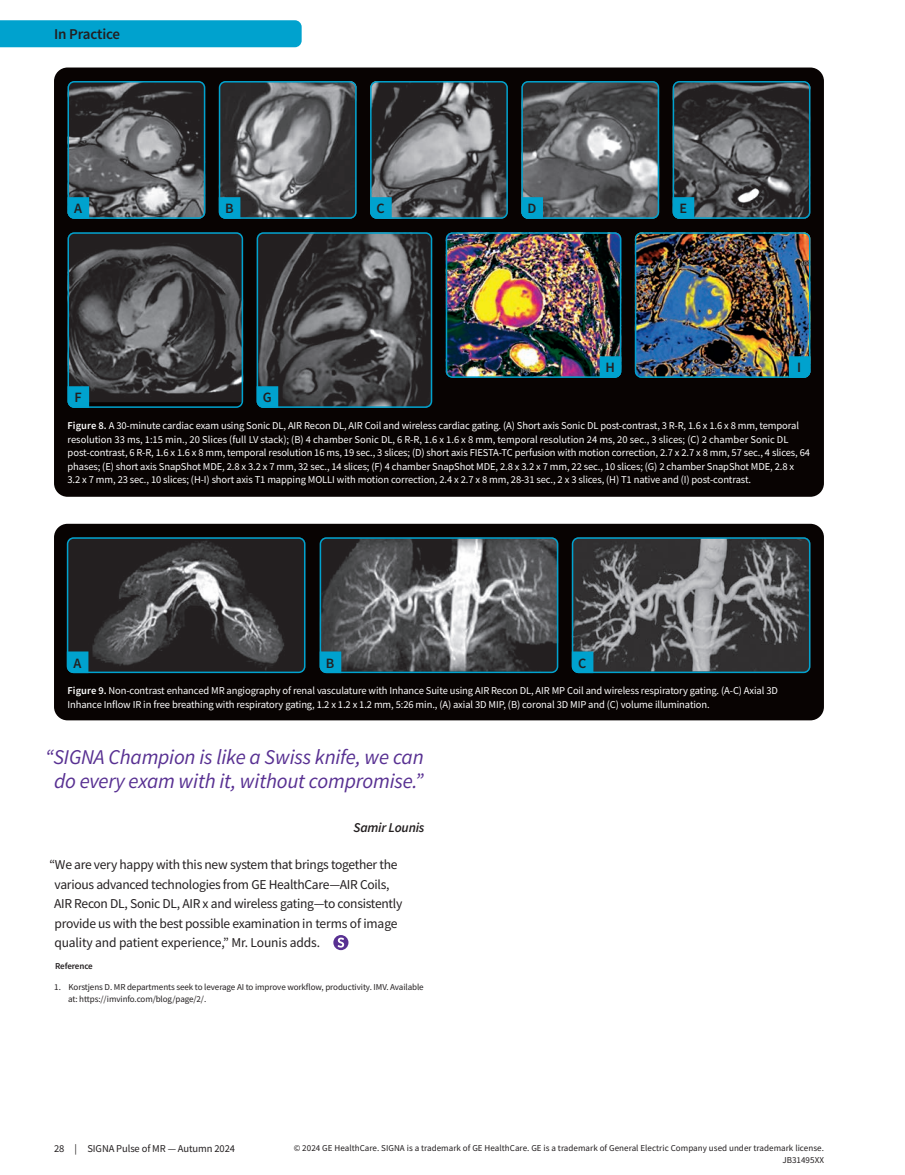
<style>
.page{position:relative;width:905px;height:1175px;background:#fff}
.page>*{position:absolute;margin:0;border:0;box-sizing:border-box;transform-origin:0 0}
.Pull_Quote{font:italic 21px/24px "Source Sans Pro";letter-spacing:-.01em;color:#583092;text-align:center}
.t1{font:600 15px "Source Sans Pro";letter-spacing:-.01em;color:#231f20}
.A_B_C_D_Labels{font:600 14.25px "Source Sans Pro";color:#231f20}
.Body_Copy{font:13.5px/19.5px "Source Sans Pro";letter-spacing:-.02em;color:#231f20}
.Pull_Quote-2{font:italic 600 13.5px "Source Sans Pro";letter-spacing:-.015em;color:#231f20}
.Figure_Copy{font:10.5px/13.5px "Source Sans Pro";letter-spacing:-.01em;color:#fff}
.t2{font:10.5px "Source Sans Pro";letter-spacing:-.01em;color:#231f20}
.CS_Article_Headline{font:9px/12px "Source Sans Pro";letter-spacing:-.01em;color:#231f20}
.Reference_Header{font:600 9px "Source Sans Pro";letter-spacing:-.015em;color:#231f20}
.s1{font-weight:600}
</style>
<div class="page">
<div style="left:54px;top:524px;width:770px;height:196px;background:#080302;border-radius:14px"></div>
<img style="left:67px;top:537px;width:238px;height:136px">
<div style="left:67px;top:537px;width:238px;height:136px;border:2px solid #00a2ce;border-radius:6px"></div>
<svg style="left:67px;top:651px;width:21px;height:22px"></svg>
<img style="left:320px;top:540px;width:238px;height:133px">
<div style="left:320px;top:537px;width:238px;height:136px;border:2px solid #00a2ce;border-radius:6px"></div>
<svg style="left:320px;top:651px;width:21px;height:22px"></svg>
<img style="left:572px;top:537px;width:238px;height:136px">
<div style="left:572px;top:537px;width:238px;height:136px;border:2px solid #00a2ce;border-radius:6px"></div>
<svg style="left:572px;top:651px;width:21px;height:22px"></svg>
<div style="left:54px;top:68px;width:770px;height:429px;background:#080302;border-radius:14px"></div>
<img style="left:524px;top:81px;width:135px;height:138px">
<div style="left:521px;top:81px;width:138px;height:138px;border:2px solid #00a2ce;border-radius:6px"></div>
<svg style="left:521px;top:197px;width:22px;height:22px"></svg>
<img style="left:675px;top:81px;width:135px;height:138px">
<div style="left:672px;top:81px;width:138px;height:138px;border:2px solid #00a2ce;border-radius:6px"></div>
<svg style="left:672px;top:197px;width:22px;height:22px"></svg>
<img style="left:446px;top:235px;width:175px;height:143px">
<div style="left:446px;top:232px;width:175px;height:146px;border:2px solid #00a2ce;border-radius:6px"></div>
<img style="left:637px;top:232px;width:173px;height:143px">
<div style="left:634px;top:232px;width:176px;height:146px;border:2px solid #00a2ce;border-radius:6px"></div>
<svg style="left:788px;top:356px;width:22px;height:22px"></svg>
<img style="left:68px;top:232px;width:175px;height:170px">
<div style="left:68px;top:232px;width:175px;height:176px;border:2px solid #00a2ce;border-radius:6px"></div>
<svg style="left:68px;top:386px;width:21px;height:22px"></svg>
<img style="left:259px;top:235px;width:173px;height:173px">
<div style="left:256px;top:232px;width:176px;height:176px;border:2px solid #00a2ce;border-radius:6px"></div>
<svg style="left:256px;top:386px;width:22px;height:22px"></svg>
<img style="left:219px;top:81px;width:137px;height:138px">
<div style="left:219px;top:81px;width:137px;height:138px;border:2px solid #00a2ce;border-radius:6px"></div>
<svg style="left:219px;top:197px;width:21px;height:22px"></svg>
<img style="left:370px;top:81px;width:135px;height:135px">
<div style="left:370px;top:81px;width:138px;height:138px;border:2px solid #00a2ce;border-radius:6px"></div>
<svg style="left:370px;top:197px;width:22px;height:22px"></svg>
<img style="left:68px;top:81px;width:137px;height:138px">
<div style="left:68px;top:81px;width:137px;height:138px;border:2px solid #00a2ce;border-radius:6px"></div>
<svg style="left:68px;top:197px;width:21px;height:22px"></svg>
<svg style="left:333px;top:935px;width:15px;height:15px"></svg>
<svg style="left:599px;top:356px;width:22px;height:22px"></svg>
<div style="left:0;top:20px;width:302px;height:27px;background:#00a2ce"></div>
<h2 class="t1" style="left:54px;top:24px;width:68px">In Practice</h2>
<p class="A_B_C_D_Labels" style="left:74px;top:199px;width:9px">A</p>
<p class="A_B_C_D_Labels" style="left:225px;top:199px;width:10px">B</p>
<p class="A_B_C_D_Labels" style="left:376px;top:199px;width:10px">C</p>
<p class="A_B_C_D_Labels" style="left:74px;top:388px;width:9px">F</p>
<p class="A_B_C_D_Labels" style="left:263px;top:388px;width:10px">G</p>
<p class="A_B_C_D_Labels" style="left:527px;top:199px;width:10px">D</p>
<p class="A_B_C_D_Labels" style="left:679px;top:199px;width:9px">E</p>
<p class="A_B_C_D_Labels" style="left:605px;top:358px;width:11px">H</p>
<p class="A_B_C_D_Labels" style="left:797px;top:358px;width:6px">I</p>
<p class="Figure_Copy" style="left:68px;top:419px;width:744px"><span class="s1">Figure 8.</span> A 30-minute cardiac exam using Sonic DL, AIR Recon DL, AIR Coil and wireless cardiac gating. (A) Short axis Sonic DL post-contrast, 3 R-R, 1.6 x 1.6 x 8 mm, temporal resolution 33 ms, 1:15 min., 20 Slices (full LV stack); (B) 4 chamber Sonic DL, 6 R-R, 1.6 x 1.6 x 8 mm, temporal resolution 24 ms, 20 sec., 3 slices; (C) 2 chamber Sonic DL post-contrast, 6 R-R, 1.6 x 1.6 x 8 mm, temporal resolution 16 ms, 19 sec., 3 slices; (D) short axis FIESTA-TC perfusion with motion correction, 2.7 x 2.7 x 8 mm, 57 sec., 4 slices, 64 phases; (E) short axis SnapShot MDE, 2.8 x 3.2 x 7 mm, 32 sec., 14 slices; (F) 4 chamber SnapShot MDE, 2.8 x 3.2 x 7 mm, 22 sec., 10 slices; (G) 2 chamber SnapShot MDE, 2.8 x</p>
<p class="Figure_Copy" style="left:68px;top:473px;width:685px">3.2 x 7 mm, 23 sec., 10 slices; (H-I) short axis T1 mapping MOLLI with motion correction, 2.4 x 2.7 x 8 mm, 28-31 sec., 2 x 3 slices, (H) T1 native and (I) post-contrast.</p>
<p class="A_B_C_D_Labels" style="left:73px;top:653px;width:9px">A</p>
<p class="A_B_C_D_Labels" style="left:326px;top:653px;width:10px">B</p>
<p class="A_B_C_D_Labels" style="left:578px;top:653px;width:10px">C</p>
<p class="Figure_Copy" style="left:67px;top:684px;width:712px"><span class="s1">Figure 9.</span> Non-contrast enhanced MR angiography of renal vasculature with Inhance Suite using AIR Recon DL, AIR MP Coil and wireless respiratory gating. (A-C) Axial 3D<br>Inhance Inflow IR in free breathing with respiratory gating, 1.2 x 1.2 x 1.2 mm, 5:26 min., (A) axial 3D MIP, (B) coronal 3D MIP and (C) volume illumination.</p>
<p class="Pull_Quote" style="left:45px;top:745px;width:380px">“SIGNA Champion is like a Swiss knife, we can do every exam with it, without compromise.”</p>
<p class="Pull_Quote-2" style="left:353px;top:818px;width:73px">Samir Lounis</p>
<p class="Body_Copy" style="left:54px;top:854px;width:350px;text-indent:-5px">“We are very happy with this new system that brings together the various advanced technologies from GE HealthCare—AIR Coils, AIR Recon DL, Sonic DL, AIR x and wireless gating—to consistently provide us with the best possible examination in terms of image quality and patient experience,” Mr. Lounis adds.</p>
<p class="Reference_Header" style="left:55px;top:960px;width:39px">Reference</p>
<p class="CS_Article_Headline" style="left:68px;top:980px;width:357px;text-indent:-14px">1. Korstjens D. MR departments seek to leverage AI to improve workflow, productivity. IMV. Available at: https://imvinfo.com/blog/page/2/.</p>
<p class="t2" style="left:54px;top:1142px;width:182px">28 | SIGNA Pulse of MR — Autumn 2024</p>
<p class="CS_Article_Headline" style="left:294px;top:1142px;width:531px;text-align:right">© 2024 GE HealthCare. SIGNA is a trademark of GE HealthCare. GE is a trademark of General Electric Company used under trademark license.<br>JB31495XX</p>
</div>
